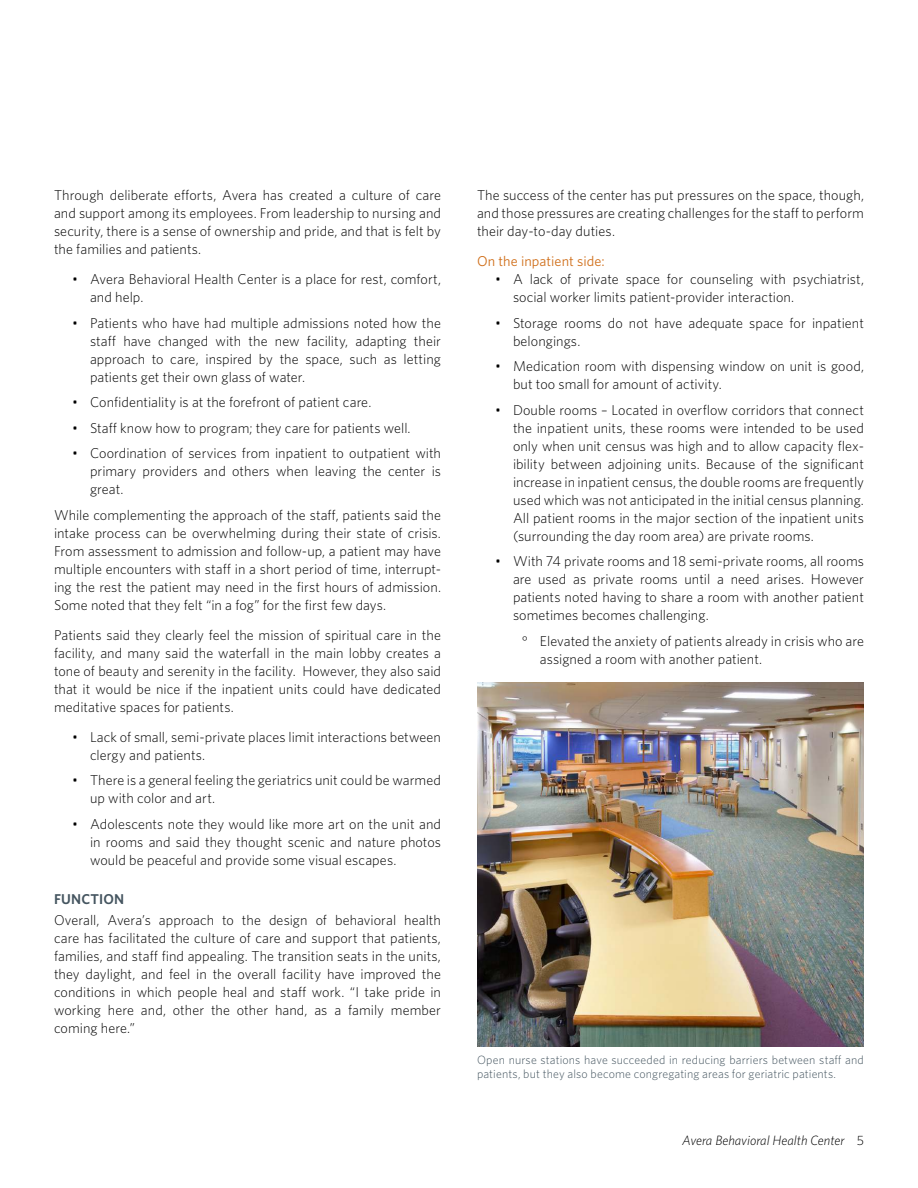
<style>
.page{position:relative;width:918px;height:1188px;background:#fff}
.page>*{position:absolute;margin:0;border:0;box-sizing:border-box;transform-origin:0 0}
.t1{font:300 14.25px/18px "Whitney";color:#000;text-align:justify}
.t2{font:14.25px "Whitney";letter-spacing:.005em;color:#d06f1a}
.t3{font:600 14.25px "Whitney";letter-spacing:.01em;color:#455560}
.t4{font:italic 300 13.5px "Whitney";color:#000}
.t5{font:300 12px/14.2px "Whitney";letter-spacing:.01em;color:#455560}
.s1{font-style:normal}
</style>
<div class="page">
<img style="left:477px;top:682px;width:387px;height:365px">
<p class="t1" style="left:54px;top:187px;width:389px">Through deliberate efforts, Avera has created a culture of care and support among its employees. From leadership to nursing and security, there is a sense of ownership and pride, and that is felt by the families and patients.</p>
<p class="t1" style="left:90px;top:271px;width:353px;text-indent:-18px">• Avera Behavioral Health Center is a place for rest, comfort, and help.</p>
<p class="t1" style="left:90px;top:315px;width:353px;text-indent:-18px">• Patients who have had multiple admissions noted how the staff have changed with the new facility, adapting their approach to care, inspired by the space, such as letting patients get their own glass of water.</p>
<p class="t1" style="left:72px;top:394px;width:301px">• Confidentiality is at the forefront of patient care.</p>
<p class="t1" style="left:72px;top:420px;width:340px">• Staff know how to program; they care for patients well.</p>
<p class="t1" style="left:90px;top:445px;width:353px;text-indent:-18px">• Coordination of services from inpatient to outpatient with primary providers and others when leaving the center is great.</p>
<p class="t1" style="left:54px;top:507px;width:389px">While complementing the approach of the staff, patients said the intake process can be overwhelming during their state of crisis.<br>From assessment to admission and follow-up, a patient may have multiple encounters with staff in a short period of time, interrupt&shy;ing the rest the patient may need in the first hours of admission.<br>Some noted that they felt “in a fog” for the first few days.</p>
<p class="t1" style="left:54px;top:627px;width:389px">Patients said they clearly feel the mission of spiritual care in the facility, and many said the waterfall in the main lobby creates a tone of beauty and serenity in the facility. However, they also said that it would be nice if the inpatient units could have dedicated meditative spaces for patients.</p>
<p class="t1" style="left:90px;top:729px;width:352px;text-indent:-18px">• Lack of small, semi-private places limit interactions between clergy and patients.</p>
<p class="t1" style="left:90px;top:772px;width:353px;text-indent:-18px">• There is a general feeling the geriatrics unit could be warmed up with color and art.</p>
<p class="t1" style="left:90px;top:816px;width:353px;text-indent:-18px">• Adolescents note they would like more art on the unit and in rooms and said they thought scenic and nature photos would be peaceful and provide some visual escapes.</p>
<p class="t3" style="left:54px;top:893px;width:72px">FUNCTION</p>
<p class="t1" style="left:54px;top:912px;width:389px">Overall, Avera’s approach to the design of behavioral health care has facilitated the culture of care and support that patients, families, and staff find appealing. The transition seats in the units, they daylight, and feel in the overall facility have improved the conditions in which people heal and staff work. “I take pride in working here and, other the other hand, as a family member coming here.”</p>
<p class="t1" style="left:477px;top:187px;width:389px">The success of the center has put pressures on the space, though, and those pressures are creating challenges for the staff to perform their day-to-day duties.</p>
<p class="t2" style="left:477px;top:255px;width:129px">On the inpatient side:</p>
<p class="t1" style="left:513px;top:271px;width:353px;text-indent:-18px">• A lack of private space for counseling with psychiatrist, social worker limits patient-provider interaction.</p>
<p class="t1" style="left:513px;top:315px;width:352px;text-indent:-18px">• Storage rooms do not have adequate space for inpatient belongings.</p>
<p class="t1" style="left:513px;top:358px;width:353px;text-indent:-18px">• Medication room with dispensing window on unit is good, but too small for amount of activity.</p>
<p class="t1" style="left:513px;top:402px;width:353px;text-indent:-18px">• Double rooms – Located in overflow corridors that connect the inpatient units, these rooms were intended to be used only when unit census was high and to allow capacity flex&shy;ibility between adjoining units. Because of the significant increase in inpatient census, the double rooms are frequently used which was not anticipated in the initial census planning.<br>All patient rooms in the major section of the inpatient units (surrounding the day room area) are private rooms.</p>
<p class="t1" style="left:513px;top:553px;width:353px;text-indent:-18px">• With 74 private rooms and 18 semi-private rooms, all rooms are used as private rooms until a need arises. However patients noted having to share a room with another patient sometimes becomes challenging.</p>
<p class="t1" style="left:540px;top:633px;width:326px;text-indent:-18px">° Elevated the anxiety of patients already in crisis who are assigned a room with another patient.</p>
<p class="t5" style="left:477px;top:1053px;width:388px">Open nurse stations have succeeded in reducing barriers between staff and patients, but they also become congregating areas for geriatric patients.</p>
<p class="t4" style="left:682px;top:1134px;width:183px">Avera Behavioral Health Center <span class="s1">5</span></p>
</div>
